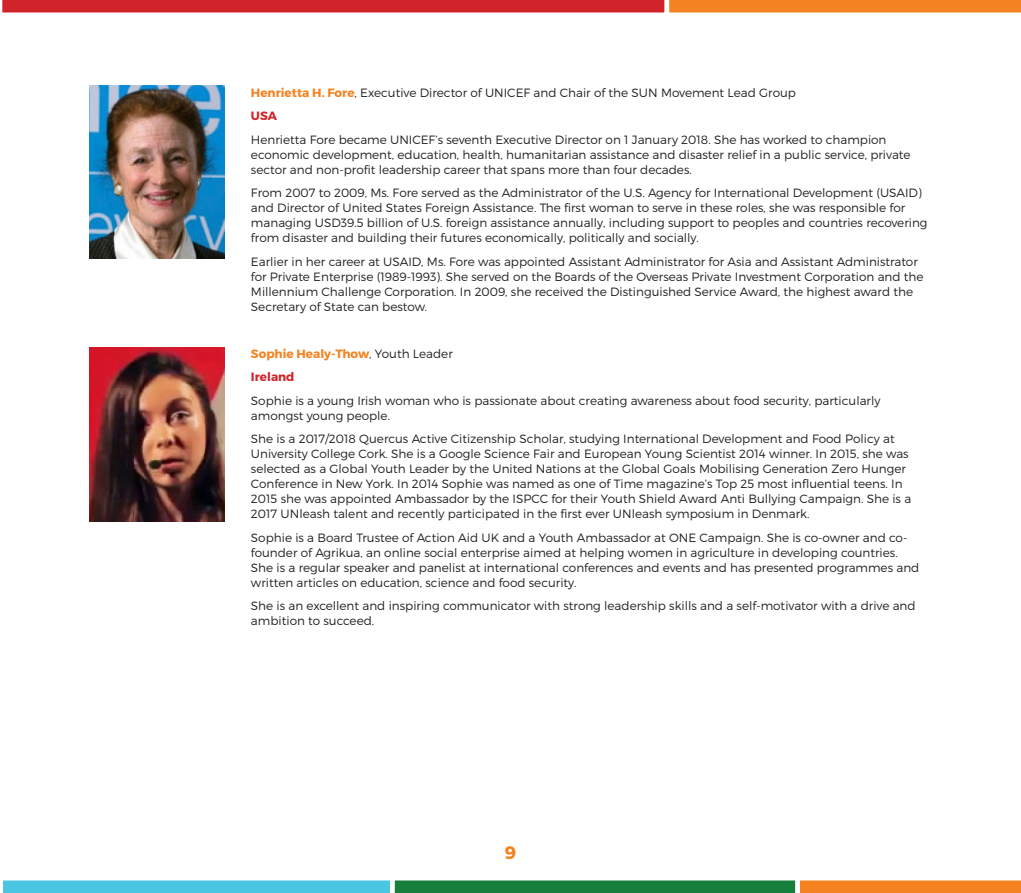
<style>
.page{position:relative;width:1021px;height:893px;background:#fff}
.page>*{position:absolute;margin:0;border:0;box-sizing:border-box;transform-origin:0 0}
.t1{font:700 18px "Montserrat";color:#f58220}
.Body{font:300 12px/15px "Montserrat";color:#231f20}
.Body-2{font:700 12px "Montserrat";color:#f58220}
.Body-3{font:700 12px "Montserrat";color:#d1232a}
.s1{font-weight:700;color:#f58220}
.s2{font-weight:300;color:#231f20}
</style>
<div class="page">
<img style="left:89px;top:85px;width:135px;height:174px">
<img style="left:89px;top:348px;width:135px;height:173px">
<svg style="left:2px;top:0;width:1018px;height:13px;background:#de4b2f"></svg>
<svg style="left:3px;top:880px;width:1017px;height:13px;background:#629f7c"></svg>
<p class="Body" style="left:251px;top:85px;width:546px"><span class="s1">Henrietta H. Fore</span>, Executive Director of UNICEF and Chair of the SUN Movement Lead Group</p>
<p class="Body-3" style="left:251px;top:108px;width:28px">USA</p>
<p class="Body" style="left:251px;top:132px;width:661px">Henrietta Fore became UNICEF’s seventh Executive Director on 1 January 2018. She has worked to champion economic development, education, health, humanitarian assistance and disaster relief in a public service, private sector and non-profit leadership career that spans more than four decades.</p>
<p class="Body" style="left:251px;top:185px;width:678px">From 2007 to 2009, Ms. Fore served as the Administrator of the U.S. Agency for International Development (USAID) and Director of United States Foreign Assistance. The first woman to serve in these roles, she was responsible for managing USD39.5 billion of U.S. foreign assistance annually, including support to peoples and countries recovering from disaster and building their futures economically, politically and socially.</p>
<p class="Body" style="left:251px;top:254px;width:674px">Earlier in her career at USAID, Ms. Fore was appointed Assistant Administrator for Asia and Assistant Administrator for Private Enterprise (1989-1993). She served on the Boards of the Overseas Private Investment Corporation and the Millennium Challenge Corporation. In 2009, she received the Distinguished Service Award, the highest award the Secretary of State can bestow.</p>
<p class="Body-2" style="left:251px;top:346px;width:203px">Sophie Healy-Thow<span class="s2">, Youth Leader</span></p>
<p class="Body-3" style="left:251px;top:369px;width:45px">Ireland</p>
<p class="Body" style="left:251px;top:393px;width:631px">Sophie is a young Irish woman who is passionate about creating awareness about food security, particularly amongst young people.</p>
<p class="Body" style="left:251px;top:431px;width:661px">She is a 2017/2018 Quercus Active Citizenship Scholar, studying International Development and Food Policy at University College Cork. She is a Google Science Fair and European Young Scientist 2014 winner. In 2015, she was selected as a Global Youth Leader by the United Nations at the Global Goals Mobilising Generation Zero Hunger Conference in New York. In 2014 Sophie was named as one of Time magazine’s Top 25 most influential teens. In 2015 she was appointed Ambassador by the ISPCC for their Youth Shield Award Anti Bullying Campaign. She is a 2017 UNleash talent and recently participated in the first ever UNleash symposium in Denmark.</p>
<p class="Body" style="left:251px;top:530px;width:670px">Sophie is a Board Trustee of Action Aid UK and a Youth Ambassador at ONE Campaign. She is co-owner and co&shy;founder of Agrikua, an online social enterprise aimed at helping women in agriculture in developing countries.<br>She is a regular speaker and panelist at international conferences and events and has presented programmes and written articles on education, science and food security.</p>
<p class="Body" style="left:251px;top:598px;width:666px">She is an excellent and inspiring communicator with strong leadership skills and a self-motivator with a drive and ambition to succeed.</p>
<p class="t1" style="left:505px;top:842px;width:13px">9</p>
</div>
